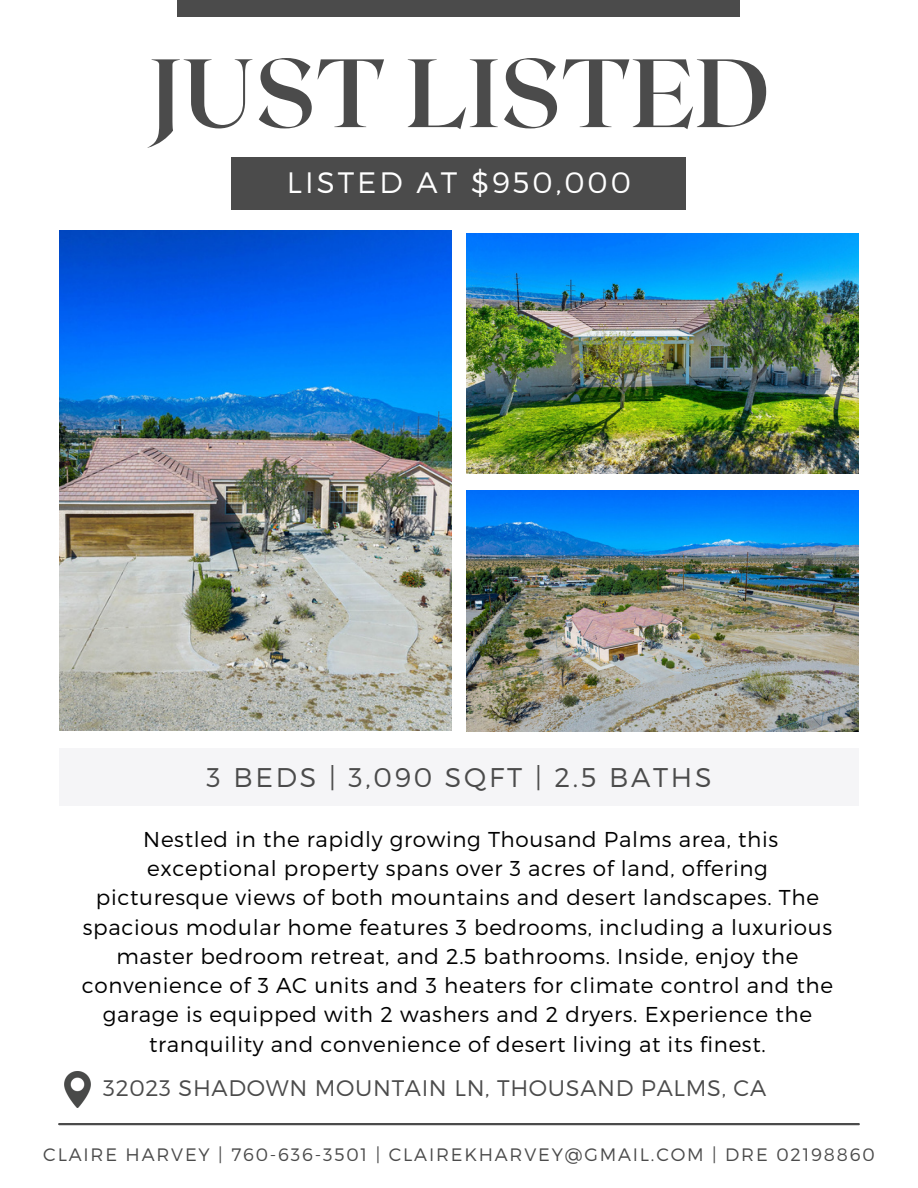
<style>
.page{position:relative;width:918px;height:1188px;background:#fff}
.page>*{position:absolute;margin:0;border:0;box-sizing:border-box;transform-origin:0 0}
.t1{font:700 96.75px "Roxborough CF";letter-spacing:.01em;color:#4b4b4b}
.t2{font:300 29.55px "Montserrat";letter-spacing:.1em;color:#fff}
.t3{font:300 27px "Montserrat";letter-spacing:.1em;color:#4b4b4b}
.t4{font:300 22.5px "Montserrat";letter-spacing:.03em;color:#4b4b4b}
.t5{font:300 21.45px/29.2px "Montserrat";letter-spacing:.03em;color:#000;text-align:center}
.t6{font:300 18px "Montserrat";letter-spacing:.1em;color:#4b4b4b}
</style>
<div class="page">
<div style="left:59px;top:748px;width:800px;height:58px;background:#f5f5f7"></div>
<div style="left:232px;top:157px;width:454px;height:53px;background:#4b4b4b"></div>
<div style="left:178px;top:0;width:562px;height:17px;background:#4b4b4b"></div>
<img style="left:59px;top:230px;width:393px;height:501px">
<img style="left:466px;top:233px;width:393px;height:241px">
<img style="left:466px;top:491px;width:393px;height:241px">
<hr style="left:59px;top:1123px;width:800px;height:2px;background:#4b4b4b">
<img style="left:64px;top:1072px;width:27px;height:36px">
<h2 class="t1" style="left:148px;top:30px;width:624px">JUST LISTED</h2>
<h2 class="t2" style="left:287px;top:164px;width:345px">LISTED AT $950,000</h2>
<h4 class="t3" style="left:206px;top:760px;width:507px">3 BEDS | 3,090 SQFT | 2.5 BATHS</h4>
<p class="t5" style="left:82px;top:824px;width:753px">Nestled in the rapidly growing Thousand Palms area, this exceptional property spans over 3 acres of land, offering picturesque views of both mountains and desert landscapes. The spacious modular home features 3 bedrooms, including a luxurious master bedroom retreat, and 2.5 bathrooms. Inside, enjoy the convenience of 3 AC units and 3 heaters for climate control and the garage is equipped with 2 washers and 2 dryers. Experience the tranquility and convenience of desert living at its finest.</p>
<h3 class="t4" style="left:103px;top:1074px;width:665px">32023 SHADOWN MOUNTAIN LN, THOUSAND PALMS, CA</h3>
<p class="t6" style="left:43px;top:1143px;width:833px">CLAIRE HARVEY | 760-636-3501 | CLAIREKHARVEY@GMAIL.COM | DRE 02198860</p>
</div>
